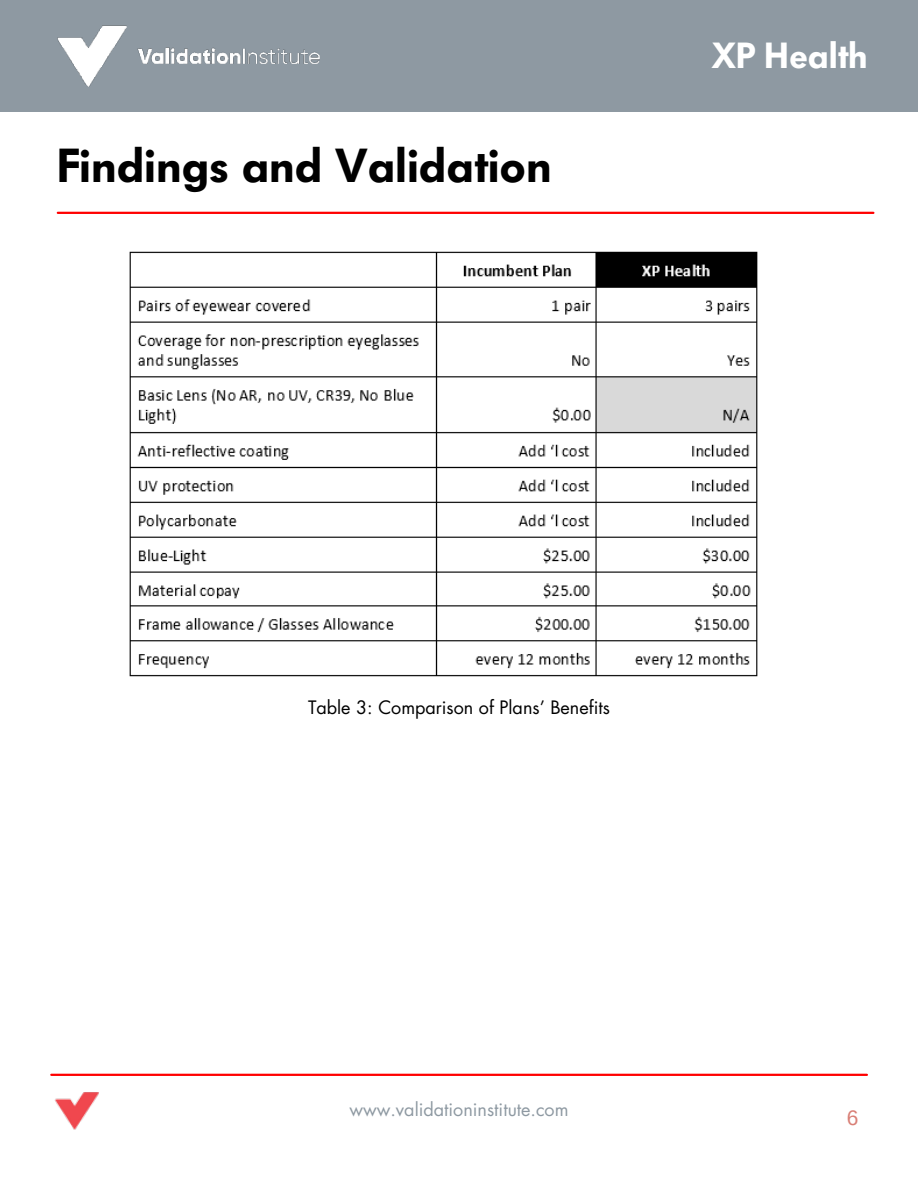
<style>
.page{position:relative;width:918px;height:1188px;background:#fff}
.page>*{position:absolute;margin:0;border:0;box-sizing:border-box;transform-origin:0 0}
.t1{font:600 47.25px "Futura BQ";color:#000}
.t2{font:600 36px "Futura BQ";color:#fff}
.t3{font:21px "Arimo";color:#d97f76}
.t4{font:18px "Futura LT";color:#000}
.t5{font:18px "Futura LT";color:#8e99a2}
</style>
<div class="page">
<div style="left:0;top:0;width:918px;height:111px;background:#8e99a2"></div>
<img style="left:57px;top:25px;width:263px;height:62px">
<hr style="left:51px;top:1074px;width:816px;height:2px;background:#f00">
<img style="left:54px;top:1092px;width:45px;height:38px">
<hr style="left:58px;top:212px;width:815px;height:2px;background:#f00">
<img style="left:129px;top:251px;width:629px;height:426px">
<h1 class="t1" style="left:57px;top:138px;width:497px">Findings and Validation</h1>
<h2 class="t2" style="left:712px;top:35px;width:158px">XP Health</h2>
<p class="t4" style="left:308px;top:695px;width:303px">Table 3: Comparison of Plans’ Benefits</p>
<p class="t5" style="left:349px;top:1098px;width:221px">www.validationinstitute.com</p>
<p class="t3" style="left:847px;top:1105px;width:13px">6</p>
</div>
